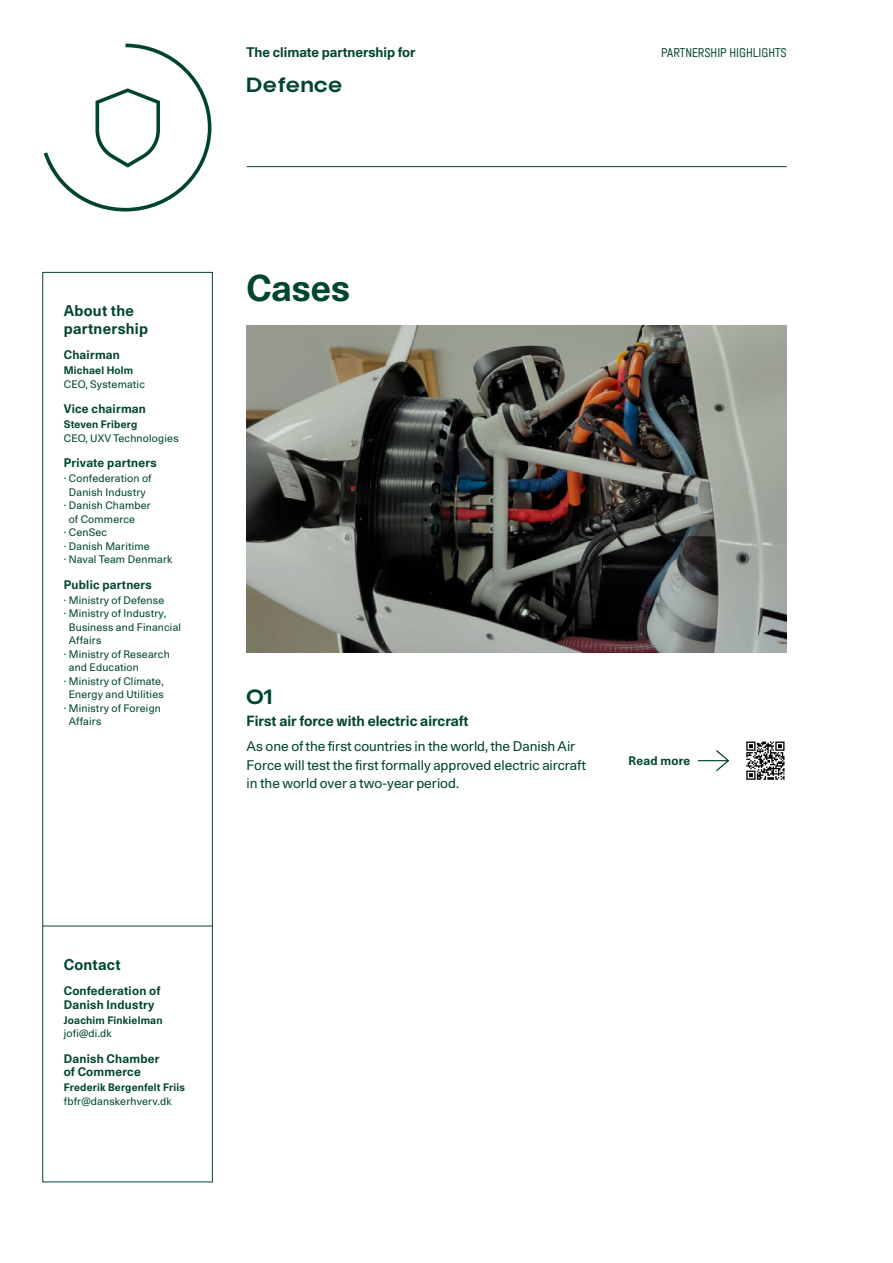
<style>
.page{position:relative;width:893px;height:1263px;background:#fff}
.page>*{position:absolute;margin:0;border:0;box-sizing:border-box;transform-origin:0 0}
.t1{font:700 36px "Unica 77 LL";color:#014631}
.ES_PARTNERSKAB_Rubri{font:700 18px "Broad Sans";letter-spacing:.05em;color:#014631}
.SoG_Recommendations{font:700 18px "Broad Sans";color:#014631}
.SOG_Brød_9_12_5{font:700 15px/18px "Unica 77 LL";letter-spacing:.02em;color:#014631}
.SoG_Mellemrubrik_9_5{font:700 14.25px "Unica 77 LL";color:#014631}
.SOG_Brød_9_12_5-2{font:13.5px/18.8px "Unica 77 LL";color:#014631}
.SOG_Brød_bold{font:700 13.5px "Unica 77 LL";color:#014631}
.t2{font:300 13.5px "Halvar Eng";color:#014631}
.SoG_ABOUT_Kategori{font:700 12px/13.5px "Unica 77 LL";letter-spacing:.02em;color:#014631}
.SOG_Mellemrubrik_14{font:700 12px "Unica 77 LL";letter-spacing:.02em;color:#014631}
.SoG_ABOUT_Navn_Brød{font:10.5px/13.5px "Unica 77 LL";letter-spacing:.02em;color:#014631}
.SoG_ABOUT_Navn{font:700 10.5px "Unica 77 LL";letter-spacing:.02em;color:#014631}
</style>
<div class="page">
<hr style="left:247px;top:166px;width:540px;height:1px;background:#014631">
<div style="left:43px;top:272px;width:170px;height:910px;border:1px solid #014631"></div>
<svg style="left:44px;top:44px;width:167px;height:167px"></svg>
<svg style="left:746px;top:741px;width:38px;height:39px"></svg>
<hr style="left:43px;top:926px;width:170px;height:1px;background:#014631">
<svg style="left:247px;top:325px;width:540px;height:327px;background:#64645e"></svg>
<svg style="left:698px;top:750px;width:31px;height:21px"></svg>
<p class="SOG_Brød_bold" style="left:247px;top:43px;width:170px">The climate partnership for</p>
<p class="ES_PARTNERSKAB_Rubri" style="left:247px;top:74px;width:97px">Defence</p>
<p class="t2" style="left:661px;top:45px;width:127px">PARTNERSHIP HIGHLIGHTS</p>
<p class="SOG_Brød_9_12_5" style="left:64px;top:301px;width:86px">About the partnership</p>
<p class="SoG_ABOUT_Kategori" style="left:64px;top:348px;width:58px">Chairman</p>
<p class="SoG_ABOUT_Navn" style="left:64px;top:363px;width:71px">Michael Holm</p>
<p class="SoG_ABOUT_Navn_Brød" style="left:64px;top:377px;width:83px">CEO, Systematic</p>
<p class="SoG_ABOUT_Kategori" style="left:64px;top:402px;width:84px">Vice chairman</p>
<p class="SoG_ABOUT_Navn" style="left:64px;top:417px;width:75px">Steven Friberg</p>
<p class="SoG_ABOUT_Navn_Brød" style="left:64px;top:431px;width:116px">CEO, UXV Technologies</p>
<p class="SoG_ABOUT_Kategori" style="left:64px;top:456px;width:94px">Private partners</p>
<p class="SoG_ABOUT_Navn_Brød" style="left:64px;top:472px;width:89px;text-align:center">· Confederation of<br>Danish Industry</p>
<p class="SoG_ABOUT_Navn_Brød" style="left:69px;top:499px;width:84px;text-indent:-5px">· Danish Chamber of Commerce</p>
<p class="SoG_ABOUT_Navn_Brød" style="left:64px;top:526px;width:45px">· CenSec</p>
<p class="SoG_ABOUT_Navn_Brød" style="left:64px;top:539px;width:88px">· Danish Maritime</p>
<p class="SoG_ABOUT_Navn_Brød" style="left:64px;top:553px;width:110px">· Naval Team Denmark</p>
<p class="SoG_ABOUT_Kategori" style="left:64px;top:577px;width:90px">Public partners</p>
<p class="SoG_ABOUT_Navn_Brød" style="left:64px;top:593px;width:102px">· Ministry of Defense</p>
<p class="SoG_ABOUT_Navn_Brød" style="left:69px;top:607px;width:114px;text-indent:-5px">· Ministry of Industry,<br>Business and Financial<br>Affairs</p>
<p class="SoG_ABOUT_Navn_Brød" style="left:69px;top:647px;width:102px;text-indent:-5px">· Ministry of Research and Education</p>
<p class="SoG_ABOUT_Navn_Brød" style="left:64px;top:674px;width:101px;text-align:center">· Ministry of Climate,<br>Energy and Utilities</p>
<p class="SoG_ABOUT_Navn_Brød" style="left:69px;top:701px;width:94px;text-indent:-5px">· Ministry of Foreign<br>Affairs</p>
<h1 class="t1" style="left:247px;top:263px;width:105px">Cases</h1>
<p class="SoG_Recommendations" style="left:247px;top:686px;width:27px">01</p>
<p class="SoG_Mellemrubrik_9_5" style="left:247px;top:711px;width:223px">First air force with electric aircraft</p>
<p class="SOG_Brød_9_12_5-2" style="left:247px;top:736px;width:341px">As one of the first countries in the world, the Danish Air<br>Force will test the first formally approved electric aircraft in the world over a two-year period.</p>
<p class="SOG_Mellemrubrik_14" style="left:629px;top:753px;width:63px">Read more</p>
<p class="SOG_Brød_9_12_5" style="left:64px;top:955px;width:58px">Contact</p>
<p class="SoG_ABOUT_Kategori" style="left:64px;top:984px;width:98px">Confederation of<br>Danish Industry</p>
<p class="SoG_ABOUT_Navn" style="left:64px;top:1013px;width:100px">Joachim Finkielman</p>
<p class="SoG_ABOUT_Navn_Brød" style="left:64px;top:1026px;width:50px">jofi@di.dk</p>
<p class="SoG_ABOUT_Kategori" style="left:64px;top:1051px;width:97px">Danish Chamber of Commerce</p>
<p class="SoG_ABOUT_Navn" style="left:64px;top:1080px;width:123px">Frederik Bergenfelt Friis</p>
<p class="SoG_ABOUT_Navn_Brød" style="left:64px;top:1094px;width:109px">fbfr@danskerhverv.dk</p>
</div>
